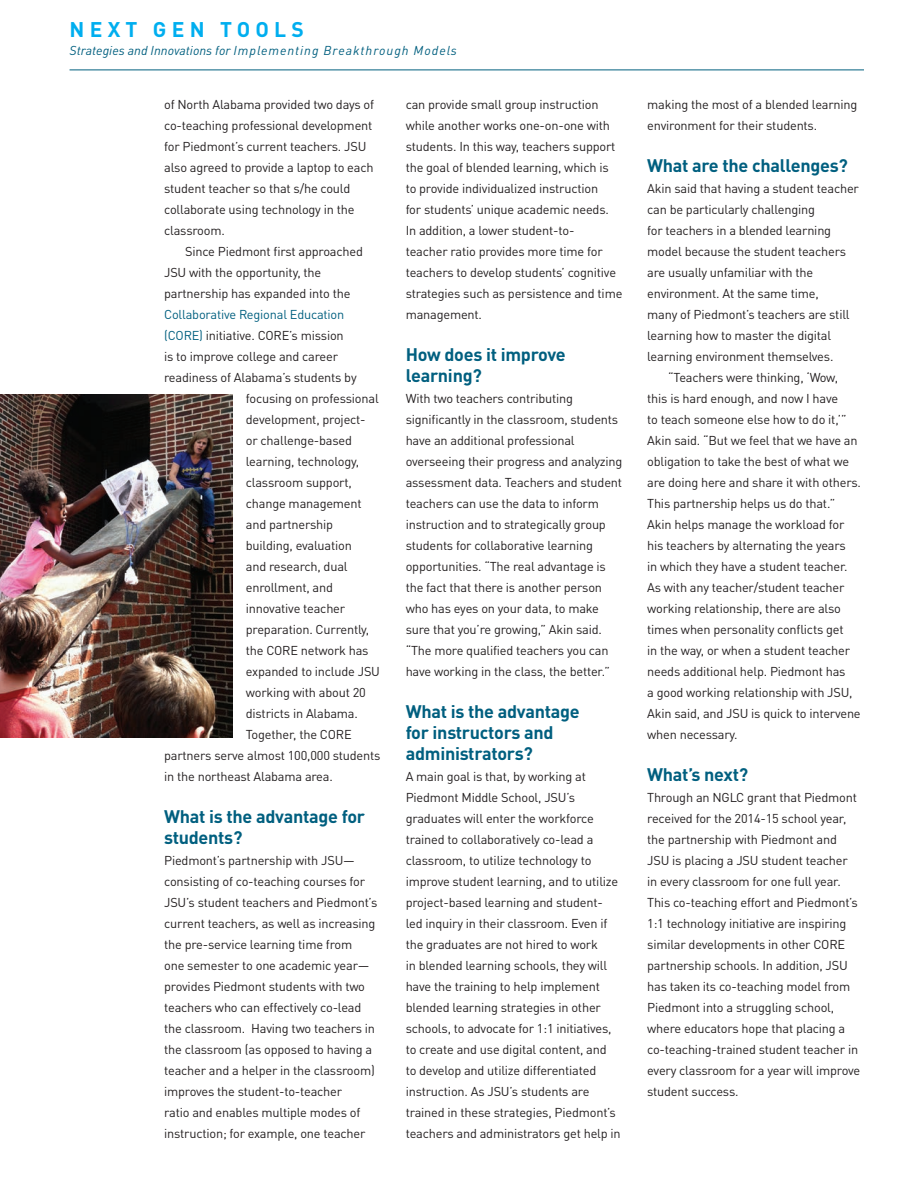
<style>
.page{position:relative;width:918px;height:1188px;background:#fff}
.page>*{position:absolute;margin:0;border:0;box-sizing:border-box;transform-origin:0 0}
.t1{font:700 21px "DINOT";letter-spacing:.25em;color:#00aeef}
.t2{font:700 18px/21px "DINOT";letter-spacing:-.015em;color:#005f7f}
.t3{font:12.75px/21px "DINOT";letter-spacing:-.015em;color:#231f20}
.t4{font:italic 12.75px "DINOT";letter-spacing:.06em;color:#005f7f}
.t5{font:12.75px "DINOT";letter-spacing:-.015em;color:#005f7f}
.s1{color:#005f7f}
</style>
<div class="page">
<hr style="left:70px;top:70px;width:794px;height:1px;background:#005f7f">
<img style="left:0;top:395px;width:233px;height:343px">
<h1 class="t1" style="left:70px;top:16px;width:236px">NEXT GEN TOOLS</h1>
<p class="t4" style="left:70px;top:43px;width:389px">Strategies and Innovations for Implementing Breakthrough Models</p>
<p class="t3" style="left:164px;top:93px;width:212px">of North Alabama provided two days of co-teaching professional development for Piedmont’s current teachers. JSU also agreed to provide a laptop to each student teacher so that s/he could collaborate using technology in the classroom.</p>
<p class="t3" style="left:164px;top:240px;width:200px;text-indent:21px">Since Piedmont first approached<br>JSU with the opportunity, the partnership has expanded into the</p>
<p class="t5" style="left:164px;top:306px;width:182px">Collaborative Regional Education</p>
<p class="t3" style="left:164px;top:324px;width:181px"><span class="s1">(CORE)</span> initiative. CORE’s mission</p>
<p class="t3" style="left:164px;top:345px;width:175px">is to improve college and career</p>
<p class="t3" style="left:164px;top:366px;width:194px">readiness of Alabama’s students by</p>
<p class="t3" style="left:246px;top:387px;width:134px">focusing on professional</p>
<p class="t3" style="left:246px;top:408px;width:121px">development, project-</p>
<p class="t3" style="left:246px;top:429px;width:108px">or challenge-based</p>
<p class="t3" style="left:246px;top:450px;width:115px">learning, technology,</p>
<p class="t3" style="left:246px;top:471px;width:108px">classroom support,</p>
<p class="t3" style="left:246px;top:492px;width:117px">change management</p>
<p class="t3" style="left:246px;top:513px;width:89px">and partnership</p>
<p class="t3" style="left:246px;top:534px;width:108px">building, evaluation</p>
<p class="t3" style="left:246px;top:555px;width:103px">and research, dual</p>
<p class="t3" style="left:246px;top:576px;width:89px">enrollment, and</p>
<p class="t3" style="left:246px;top:597px;width:101px">innovative teacher</p>
<p class="t3" style="left:246px;top:618px;width:125px">preparation. Currently,</p>
<p class="t3" style="left:246px;top:639px;width:124px">the CORE network has</p>
<p class="t3" style="left:246px;top:660px;width:136px">expanded to include JSU</p>
<p class="t3" style="left:246px;top:681px;width:122px">working with about 20</p>
<p class="t3" style="left:246px;top:702px;width:114px">districts in Alabama.</p>
<p class="t3" style="left:246px;top:723px;width:107px">Together, the CORE</p>
<p class="t3" style="left:164px;top:744px;width:218px">partners serve almost 100,000 students</p>
<p class="t3" style="left:164px;top:765px;width:170px">in the northeast Alabama area.</p>
<h2 class="t2" style="left:164px;top:805px;width:202px">What is the advantage for students?</h2>
<p class="t3" style="left:164px;top:849px;width:215px">Piedmont’s partnership with JSU— consisting of co-teaching courses for JSU’s student teachers and Piedmont’s current teachers, as well as increasing the pre-service learning time from<br>one semester to one academic year— provides Piedmont students with two teachers who can effectively co-lead the classroom. Having two teachers in the classroom (as opposed to having a teacher and a helper in the classroom) improves the student-to-teacher<br>ratio and enables multiple modes of instruction; for example, one teacher</p>
<p class="t3" style="left:406px;top:93px;width:218px">can provide small group instruction while another works one-on-one with students. In this way, teachers support the goal of blended learning, which is to provide individualized instruction<br>for students’ unique academic needs.<br>In addition, a lower student-to-<br>teacher ratio provides more time for teachers to develop students’ cognitive strategies such as persistence and time management.</p>
<h2 class="t2" style="left:406px;top:343px;width:161px">How does it improve learning?</h2>
<p class="t3" style="left:406px;top:387px;width:218px">With two teachers contributing significantly in the classroom, students have an additional professional overseeing their progress and analyzing assessment data. Teachers and student teachers can use the data to inform instruction and to strategically group students for collaborative learning opportunities. “The real advantage is the fact that there is another person who has eyes on your data, to make sure that you’re growing,” Akin said. “The more qualified teachers you can have working in the class, the better.”</p>
<h2 class="t2" style="left:406px;top:700px;width:175px">What is the advantage for instructors and administrators?</h2>
<p class="t3" style="left:406px;top:765px;width:217px">A main goal is that, by working at Piedmont Middle School, JSU’s graduates will enter the workforce trained to collaboratively co-lead a classroom, to utilize technology to improve student learning, and to utilize project-based learning and student&shy;led inquiry in their classroom. Even if the graduates are not hired to work<br>in blended learning schools, they will have the training to help implement blended learning strategies in other schools, to advocate for 1:1 initiatives, to create and use digital content, and<br>to develop and utilize differentiated instruction. As JSU’s students are trained in these strategies, Piedmont’s teachers and administrators get help in</p>
<p class="t3" style="left:647px;top:93px;width:212px">making the most of a blended learning environment for their students.</p>
<h2 class="t2" style="left:647px;top:154px;width:202px">What are the challenges?</h2>
<p class="t3" style="left:647px;top:177px;width:213px">Akin said that having a student teacher</p>
<p class="t3" style="left:647px;top:198px;width:169px">can be particularly challenging</p>
<p class="t3" style="left:647px;top:219px;width:186px">for teachers in a blended learning</p>
<p class="t3" style="left:647px;top:240px;width:200px">model because the student teachers</p>
<p class="t3" style="left:647px;top:261px;width:167px">are usually unfamiliar with the</p>
<p class="t3" style="left:647px;top:282px;width:173px">environment. At the same time,</p>
<p class="t3" style="left:647px;top:303px;width:204px">many of Piedmont’s teachers are still</p>
<p class="t3" style="left:647px;top:324px;width:185px">learning how to master the digital</p>
<p class="t3" style="left:647px;top:345px;width:188px">learning environment themselves.</p>
<p class="t3" style="left:668px;top:366px;width:172px">“Teachers were thinking, ‘Wow,</p>
<p class="t3" style="left:647px;top:387px;width:192px">this is hard enough, and now I have</p>
<p class="t3" style="left:647px;top:408px;width:201px">to teach someone else how to do it,’”</p>
<p class="t3" style="left:647px;top:429px;width:212px">Akin said. “But we feel that we have an</p>
<p class="t3" style="left:647px;top:450px;width:203px">obligation to take the best of what we</p>
<p class="t3" style="left:647px;top:471px;width:215px">are doing here and share it with others.</p>
<p class="t3" style="left:647px;top:492px;width:190px">This partnership helps us do that.”</p>
<p class="t3" style="left:647px;top:513px;width:199px">Akin helps manage the workload for</p>
<p class="t3" style="left:647px;top:534px;width:200px">his teachers by alternating the years</p>
<p class="t3" style="left:647px;top:555px;width:202px">in which they have a student teacher.</p>
<p class="t3" style="left:647px;top:576px;width:199px">As with any teacher/student teacher</p>
<p class="t3" style="left:647px;top:597px;width:195px">working relationship, there are also</p>
<p class="t3" style="left:647px;top:618px;width:198px">times when personality conflicts get</p>
<p class="t3" style="left:647px;top:639px;width:204px">in the way, or when a student teacher</p>
<p class="t3" style="left:647px;top:660px;width:200px">needs additional help. Piedmont has</p>
<p class="t3" style="left:647px;top:681px;width:207px">a good working relationship with JSU,</p>
<p class="t3" style="left:647px;top:702px;width:215px">Akin said, and JSU is quick to intervene</p>
<p class="t3" style="left:647px;top:723px;width:92px">when necessary.</p>
<h2 class="t2" style="left:647px;top:763px;width:102px">What’s next?</h2>
<p class="t3" style="left:647px;top:786px;width:215px">Through an NGLC grant that Piedmont received for the 2014-15 school year, the partnership with Piedmont and JSU is placing a JSU student teacher in every classroom for one full year.<br>This co-teaching effort and Piedmont’s 1:1 technology initiative are inspiring similar developments in other CORE partnership schools. In addition, JSU has taken its co-teaching model from Piedmont into a struggling school, where educators hope that placing a co-teaching-trained student teacher in every classroom for a year will improve student success.</p>
</div>
